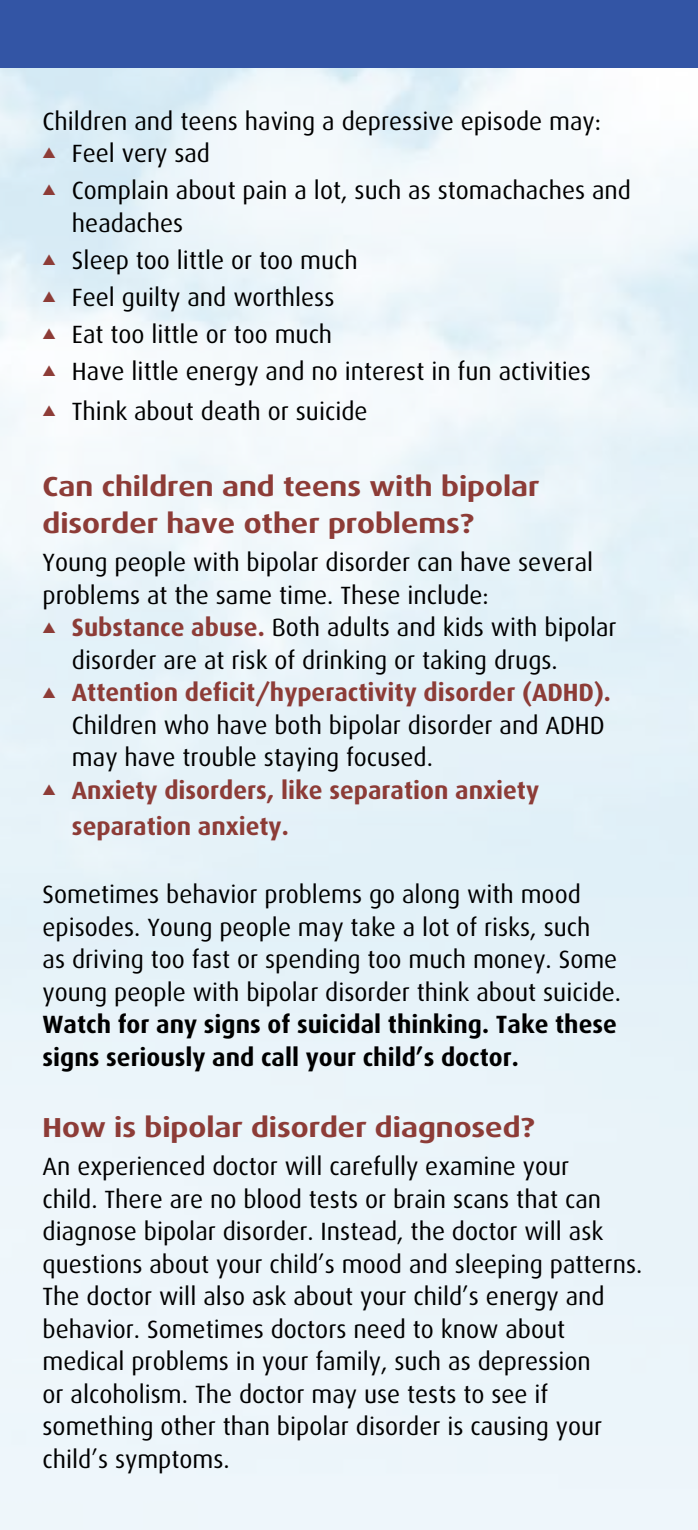
<style>
.page{position:relative;width:698px;height:1530px;background:#fff}
.page>*{position:absolute;margin:0;border:0;box-sizing:border-box;transform-origin:0 0}
.t1{font:700 27.5px/37.5px "Dax Wide";color:#8d3c37}
.t2{font:25px/32.5px "Dax";color:#000}
.t3{font:700 25px/36px "Dax";color:#8d3c37}
.s1{color:#8d3c37}
.s2{font-weight:700;color:#8d3c37}
.s3{font-weight:700}
</style>
<div class="page">
<div style="left:0;top:0;width:698px;height:68px;background:#3355a5"></div>
<p class="t2" style="left:42px;top:105px;width:560px">Children and teens having a depressive episode may:</p>
<p class="t2" style="left:42px;top:137px;width:169px"><span class="s1">▲</span> Feel very sad</p>
<p class="t2" style="left:72px;top:174px;width:560px;text-indent:-29px"><span class="s1">▲</span> Complain about pain a lot, such as stomachaches and headaches</p>
<p class="t2" style="left:42px;top:244px;width:316px"><span class="s1">▲</span> Sleep too little or too much</p>
<p class="t2" style="left:42px;top:281px;width:293px"><span class="s1">▲</span> Feel guilty and worthless</p>
<p class="t2" style="left:42px;top:318px;width:291px"><span class="s1">▲</span> Eat too little or too much</p>
<p class="t2" style="left:42px;top:355px;width:550px"><span class="s1">▲</span> Have little energy and no interest in fun activities</p>
<p class="t2" style="left:42px;top:395px;width:326px"><span class="s1">▲</span> Think about death or suicide</p>
<h2 class="t1" style="left:42px;top:468px;width:498px">Can children and teens with bipolar disorder have other problems?</h2>
<p class="t2" style="left:42px;top:547px;width:552px">Young people with bipolar disorder can have several problems at the same time. These include:</p>
<p class="t2" style="left:72px;top:612px;width:546px;text-indent:-29px"><span class="s1">▲</span> <span class="s2">Substance abuse.</span> Both adults and kids with bipolar disorder are at risk of drinking or taking drugs.</p>
<p class="t2" style="left:72px;top:677px;width:540px;text-indent:-29px"><span class="s1">▲</span> <span class="s2">Attention deficit/hyperactivity disorder (ADHD).<br></span>Children who have both bipolar disorder and ADHD may have trouble staying focused.</p>
<p class="t3" style="left:72px;top:772px;width:468px;text-indent:-29px">▲ Anxiety disorders, like separation anxiety separation anxiety.</p>
<p class="t2" style="left:42px;top:879px;width:580px">Sometimes behavior problems go along with mood episodes. Young people may take a lot of risks, such<br>as driving too fast or spending too much money. Some young people with bipolar disorder think about suicide.<br><span class="s3">Watch for any signs of suicidal thinking. Take these signs seriously and call your child’s doctor.</span></p>
<h2 class="t1" style="left:42px;top:1109px;width:493px">How is bipolar disorder diagnosed?</h2>
<p class="t2" style="left:42px;top:1151px;width:601px">An experienced doctor will carefully examine your<br>child. There are no blood tests or brain scans that can diagnose bipolar disorder. Instead, the doctor will ask questions about your child’s mood and sleeping patterns.<br>The doctor will also ask about your child’s energy and behavior. Sometimes doctors need to know about medical problems in your family, such as depression<br>or alcoholism. The doctor may use tests to see if something other than bipolar disorder is causing your child’s symptoms.</p>
</div>
